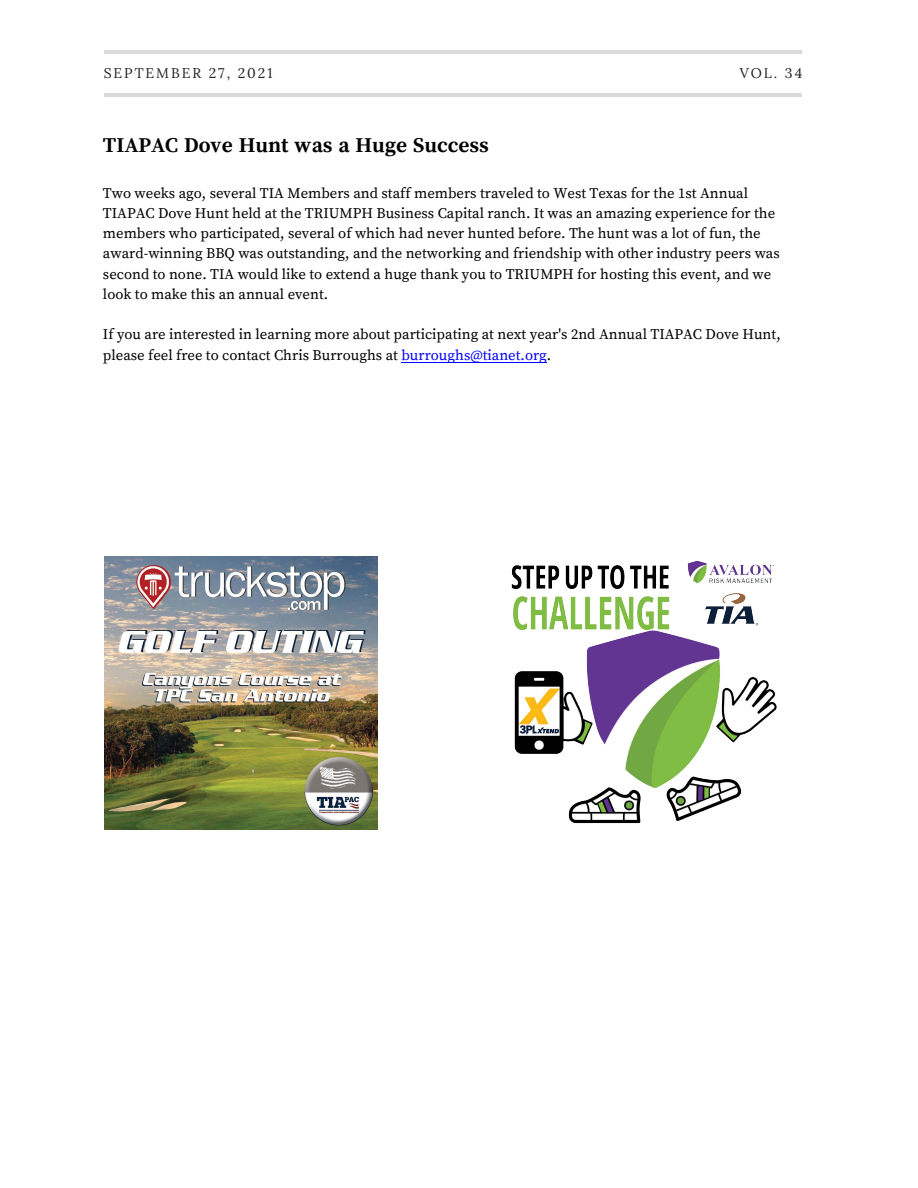
<style>
.page{position:relative;width:918px;height:1188px;background:#fff}
.page>*{position:absolute;margin:0;border:0;box-sizing:border-box;transform-origin:0 0}
.t1{font:700 21px "Source Serif Pro";color:#000}
.t2{font:14.7px/20.2px "Source Serif Pro";color:#000}
.t3{font:13.95px "Lora";letter-spacing:.14em;color:#222}
.s1{color:#00f}
</style>
<div class="page">
<hr style="left:104px;top:93px;width:698px;height:3px;background:#000">
<hr style="left:105px;top:50px;width:697px;height:4px;background:#dadada">
<hr style="left:401px;top:362px;width:146px;height:1px;background:#00f">
<img style="left:104px;top:556px;width:274px;height:274px">
<img style="left:511px;top:560px;width:266px;height:264px">
<p class="t3" style="left:104px;top:64px;width:170px">SEPTEMBER 27, 2021</p>
<p class="t3" style="left:740px;top:64px;width:64px">VOL. 34</p>
<p class="t1" style="left:103px;top:132px;width:388px">TIAPAC Dove Hunt was a Huge Success</p>
<p class="t2" style="left:103px;top:183px;width:678px">Two weeks ago, several TIA Members and staff members traveled to West Texas for the 1st Annual TIAPAC Dove Hunt held at the TRIUMPH Business Capital ranch. It was an amazing experience for the members who participated, several of which had never hunted before. The hunt was a lot of fun, the award-winning BBQ was outstanding, and the networking and friendship with other industry peers was second to none. TIA would like to extend a huge thank you to TRIUMPH for hosting this event, and we look to make this an annual event.</p>
<p class="t2" style="left:103px;top:325px;width:679px">If you are interested in learning more about participating at next year's 2nd Annual TIAPAC Dove Hunt, please feel free to contact Chris Burroughs at <span class="s1">burroughs@tianet.org</span>.</p>
</div>
